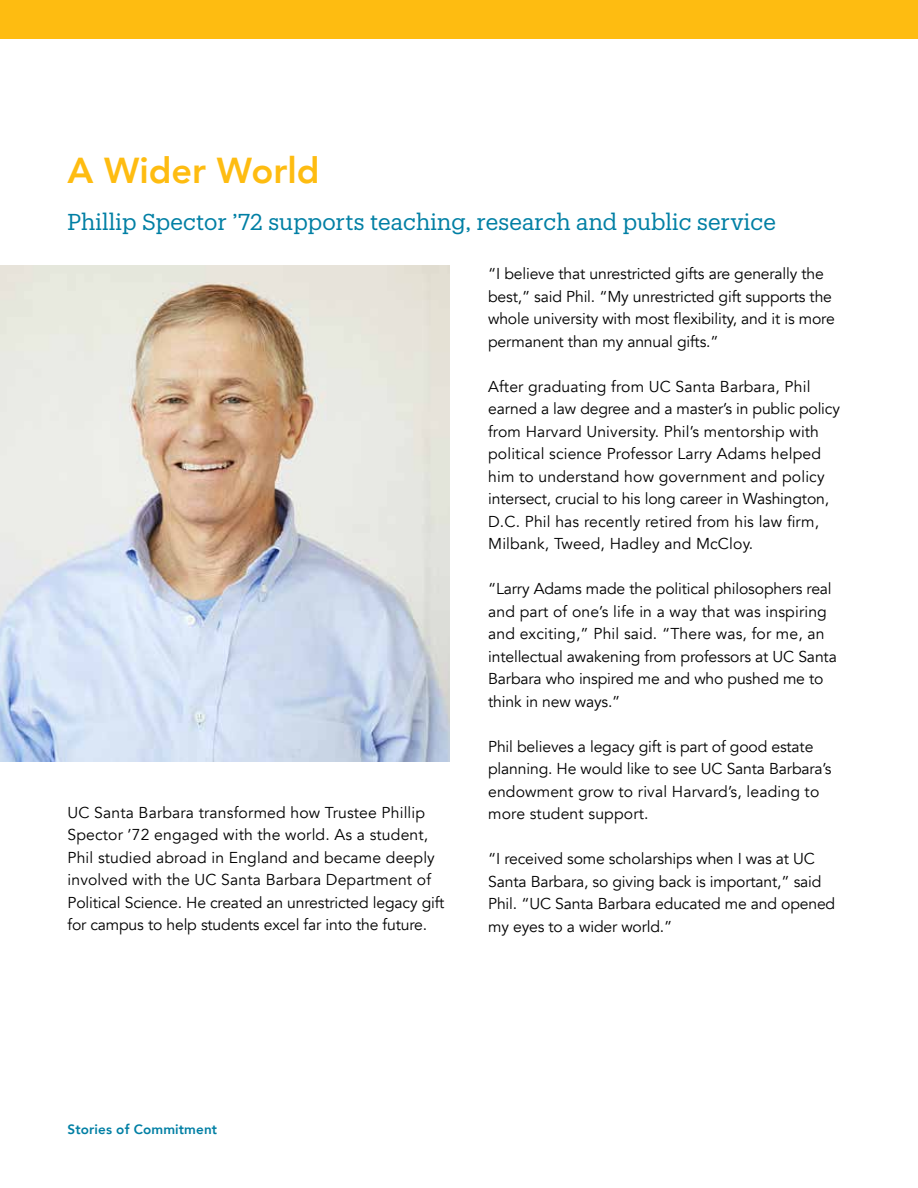
<style>
.page{position:relative;width:918px;height:1188px;background:#fff}
.page>*{position:absolute;margin:0;border:0;box-sizing:border-box;transform-origin:0 0}
.t1{font:800 36px "Avenir";color:#febc11}
.t2{font:22.5px "Produkt";letter-spacing:.01em;color:#007fa4}
.t3{font:15.75px/22.5px "Avenir";letter-spacing:-.01em;color:#000}
.t4{font:15.75px/22.5px "Avenir";letter-spacing:.01em;color:#000}
.t5{font:800 13.5px "Avenir";letter-spacing:.01em;color:#007fa4}
</style>
<div class="page">
<img style="left:0;top:265px;width:449px;height:496px">
<div style="left:0;top:0;width:918px;height:38px;background:#febc11"></div>
<h1 class="t1" style="left:68px;top:142px;width:253px">A Wider World</h1>
<h2 class="t2" style="left:68px;top:206px;width:710px">Phillip Spector ’72 supports teaching, research and public service</h2>
<p class="t4" style="left:68px;top:801px;width:379px">UC Santa Barbara transformed how Trustee Phillip Spector ’72 engaged with the world. As a student, Phil studied abroad in England and became deeply involved with the UC Santa Barbara Department of Political Science. He created an unrestricted legacy gift for campus to help students excel far into the future.</p>
<p class="t3" style="left:488px;top:263px;width:348px">“I believe that unrestricted gifts are generally the best,” said Phil. “My unrestricted gift supports the whole university with most flexibility, and it is more permanent than my annual gifts.”</p>
<p class="t4" style="left:488px;top:375px;width:353px">After graduating from UC Santa Barbara, Phil earned a law degree and a master’s in public policy from Harvard University. Phil’s mentorship with political science Professor Larry Adams helped him to understand how government and policy intersect, crucial to his long career in Washington, D.C. Phil has recently retired from his law firm, Milbank, Tweed, Hadley and McCloy.</p>
<p class="t3" style="left:488px;top:578px;width:350px">“Larry Adams made the political philosophers real and part of one’s life in a way that was inspiring and exciting,” Phil said. “There was, for me, an intellectual awakening from professors at UC Santa Barbara who inspired me and who pushed me to think in new ways.”</p>
<p class="t3" style="left:488px;top:736px;width:345px">Phil believes a legacy gift is part of good estate planning. He would like to see UC Santa Barbara’s endowment grow to rival Harvard’s, leading to more student support.</p>
<p class="t3" style="left:488px;top:848px;width:349px">“I received some scholarships when I was at UC Santa Barbara, so giving back is important,” said Phil. “UC Santa Barbara educated me and opened my eyes to a wider world.”</p>
<p class="t5" style="left:68px;top:1119px;width:151px">Stories of Commitment</p>
</div>
